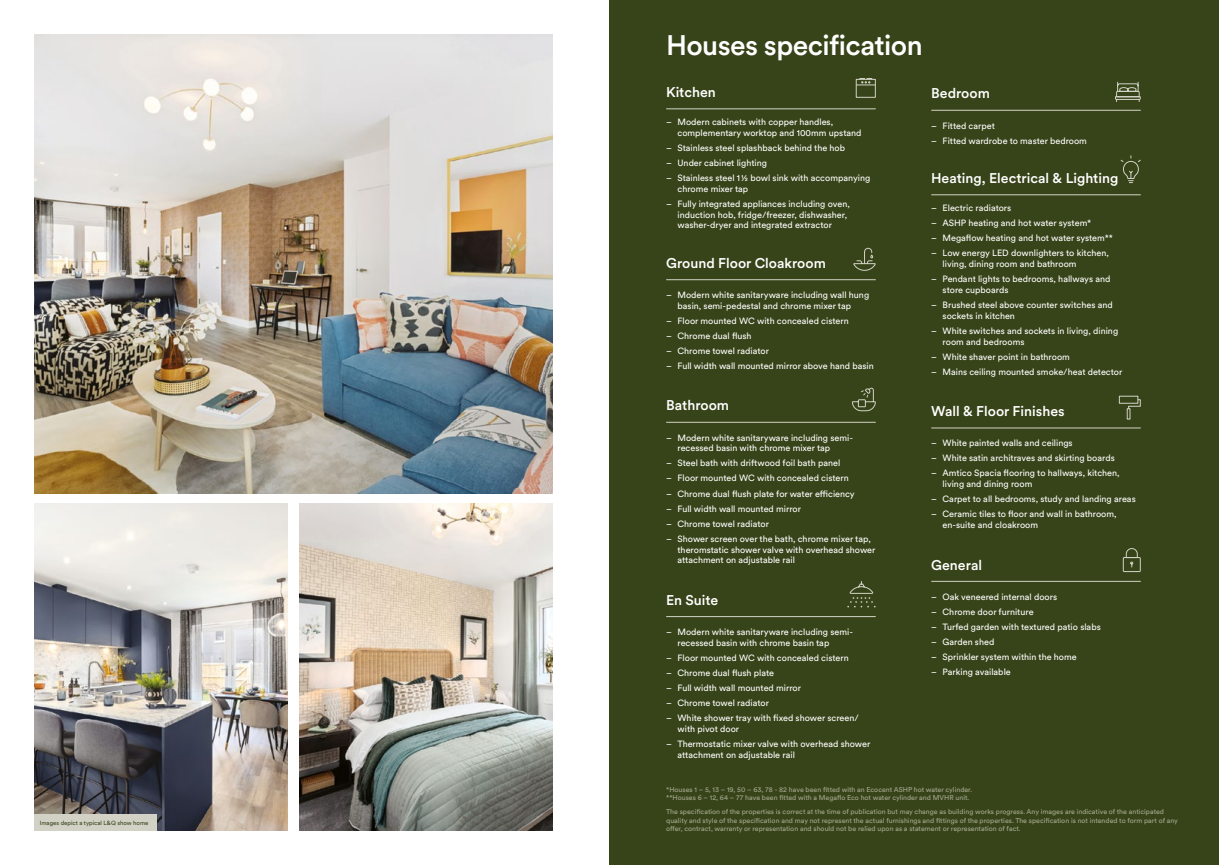
<style>
.page{position:relative;width:1219px;height:865px;background:#fff}
.page>*{position:absolute;margin:0;border:0;box-sizing:border-box;transform-origin:0 0}
.t1{font:500 28px "Circular XX";letter-spacing:-.02em;color:#fff}
.t2{font:500 14px "Circular XX";color:#fff}
.t3{font:9px/10.8px "Circular XX";color:#fff}
.t4{font:7px/8.4px "Circular XX";color:#a5a990}
.t5{font:6px "Circular XX";color:#374419}
</style>
<div class="page">
<div style="left:609px;top:0;width:610px;height:865px;background:#374419"></div>
<img style="left:34px;top:34px;width:519px;height:460px">
<img style="left:34px;top:503px;width:254px;height:328px">
<img style="left:299px;top:503px;width:254px;height:327px">
<div style="left:34px;top:814px;width:123px;height:17px;background:#d1d2c5"></div>
<hr style="left:666px;top:108px;width:210px;height:1px;background:#d1d2c5">
<hr style="left:666px;top:279px;width:210px;height:1px;background:#d1d2c5">
<hr style="left:666px;top:422px;width:210px;height:1px;background:#d1d2c5">
<hr style="left:666px;top:616px;width:210px;height:1px;background:#d1d2c5">
<hr style="left:931px;top:110px;width:210px;height:1px;background:#d1d2c5">
<hr style="left:931px;top:194px;width:210px;height:1px;background:#d1d2c5">
<hr style="left:931px;top:427px;width:210px;height:1px;background:#d1d2c5">
<hr style="left:931px;top:581px;width:210px;height:1px;background:#d1d2c5">
<svg style="left:1120px;top:156px;width:21px;height:27px"></svg>
<div style="left:1119px;top:396px;width:19px;height:8px;border:1px solid #d1d2c5"></div>
<svg style="left:1127px;top:399px;width:14px;height:20px"></svg>
<div style="left:856px;top:79px;width:20px;height:19px;border:1px solid #d1d2c5"></div>
<svg style="left:856px;top:78px;width:20px;height:7px"></svg>
<svg style="left:847px;top:581px;width:29px;height:27px"></svg>
<svg style="left:851px;top:387px;width:25px;height:25px"></svg>
<svg style="left:1122px;top:548px;width:19px;height:24px"></svg>
<svg style="left:1115px;top:81px;width:26px;height:21px"></svg>
<svg style="left:853px;top:247px;width:23px;height:24px"></svg>
<p class="t5" style="left:40px;top:819px;width:110px">Images depict a typical L&amp;Q show home</p>
<h1 class="t1" style="left:666px;top:26px;width:258px">Houses specification</h1>
<h2 class="t2" style="left:666px;top:82px;width:51px">Kitchen</h2>
<p class="t3" style="left:677px;top:116px;width:185px;text-indent:-11px">– Modern cabinets with copper handles, complementary worktop and 100mm upstand</p>
<p class="t3" style="left:666px;top:142px;width:181px">– Stainless steel splashback behind the hob</p>
<p class="t3" style="left:666px;top:157px;width:102px">– Under cabinet lighting</p>
<p class="t3" style="left:677px;top:172px;width:194px;text-indent:-11px">– Stainless steel 1½ bowl sink with accompanying chrome mixer tap</p>
<p class="t3" style="left:677px;top:198px;width:174px;text-indent:-11px">– Fully integrated appliances including oven, induction hob, fridge/freezer, dishwasher, washer-dryer and integrated extractor</p>
<h2 class="t2" style="left:666px;top:253px;width:161px">Ground Floor Cloakroom</h2>
<p class="t3" style="left:677px;top:289px;width:193px;text-indent:-11px">– Modern white sanitaryware including wall hung basin, semi-pedestal and chrome mixer tap</p>
<p class="t3" style="left:666px;top:315px;width:184px">– Floor mounted WC with concealed cistern</p>
<p class="t3" style="left:666px;top:330px;width:87px">– Chrome dual flush</p>
<p class="t3" style="left:666px;top:345px;width:104px">– Chrome towel radiator</p>
<p class="t3" style="left:666px;top:360px;width:209px">– Full width wall mounted mirror above hand basin</p>
<h2 class="t2" style="left:666px;top:396px;width:64px">Bathroom</h2>
<p class="t3" style="left:677px;top:431px;width:177px;text-indent:-11px">– Modern white sanitaryware including semi&shy;recessed basin with chrome mixer tap</p>
<p class="t3" style="left:666px;top:457px;width:176px">– Steel bath with driftwood foil bath panel</p>
<p class="t3" style="left:666px;top:472px;width:184px">– Floor mounted WC with concealed cistern</p>
<p class="t3" style="left:666px;top:487px;width:190px">– Chrome dual flush plate for water efficiency</p>
<p class="t3" style="left:666px;top:502px;width:136px">– Full width wall mounted mirror</p>
<p class="t3" style="left:666px;top:517px;width:104px">– Chrome towel radiator</p>
<p class="t3" style="left:677px;top:532px;width:199px;text-indent:-11px">– Shower screen over the bath, chrome mixer tap, theromstatic shower valve with overhead shower attachment on adjustable rail</p>
<h2 class="t2" style="left:666px;top:590px;width:54px">En Suite</h2>
<p class="t3" style="left:677px;top:626px;width:177px;text-indent:-11px">– Modern white sanitaryware including semi&shy;recessed basin with chrome basin tap</p>
<p class="t3" style="left:666px;top:651px;width:184px">– Floor mounted WC with concealed cistern</p>
<p class="t3" style="left:666px;top:666px;width:109px">– Chrome dual flush plate</p>
<p class="t3" style="left:666px;top:682px;width:136px">– Full width wall mounted mirror</p>
<p class="t3" style="left:666px;top:697px;width:104px">– Chrome towel radiator</p>
<p class="t3" style="left:677px;top:712px;width:183px;text-indent:-11px">– White shower tray with fixed shower screen/ with pivot door</p>
<p class="t3" style="left:677px;top:737px;width:194px;text-indent:-11px">– Thermostatic mixer valve with overhead shower attachment on adjustable rail</p>
<h2 class="t2" style="left:931px;top:84px;width:60px">Bedroom</h2>
<p class="t3" style="left:931px;top:120px;width:65px">– Fitted carpet</p>
<p class="t3" style="left:931px;top:135px;width:157px">– Fitted wardrobe to master bedroom</p>
<h2 class="t2" style="left:931px;top:168px;width:189px">Heating, Electrical &amp; Lighting</h2>
<p class="t3" style="left:931px;top:202px;width:82px">– Electric radiators</p>
<p class="t3" style="left:931px;top:217px;width:162px">– ASHP heating and hot water system*</p>
<p class="t3" style="left:931px;top:232px;width:183px">– Megaflow heating and hot water system**</p>
<p class="t3" style="left:943px;top:247px;width:168px;text-indent:-11px">– Low energy LED downlighters to kitchen, living, dining room and bathroom</p>
<p class="t3" style="left:943px;top:273px;width:169px;text-indent:-11px">– Pendant lights to bedrooms, hallways and store cupboards</p>
<p class="t3" style="left:943px;top:299px;width:172px;text-indent:-11px">– Brushed steel above counter switches and sockets in kitchen</p>
<p class="t3" style="left:943px;top:325px;width:177px;text-indent:-11px">– White switches and sockets in living, dining room and bedrooms</p>
<p class="t3" style="left:931px;top:351px;width:140px">– White shaver point in bathroom</p>
<p class="t3" style="left:931px;top:366px;width:193px">– Mains ceiling mounted smoke/heat detector</p>
<h2 class="t2" style="left:931px;top:401px;width:135px">Wall &amp; Floor Finishes</h2>
<p class="t3" style="left:931px;top:437px;width:143px">– White painted walls and ceilings</p>
<p class="t3" style="left:931px;top:452px;width:185px">– White satin architraves and skirting boards</p>
<p class="t3" style="left:943px;top:467px;width:179px;text-indent:-11px">– Amtico Spacia flooring to hallways, kitchen, living and dining room</p>
<p class="t3" style="left:931px;top:493px;width:206px">– Carpet to all bedrooms, study and landing areas</p>
<p class="t3" style="left:943px;top:508px;width:176px;text-indent:-11px">– Ceramic tiles to floor and wall in bathroom, en-suite and cloakroom</p>
<h2 class="t2" style="left:931px;top:555px;width:52px">General</h2>
<p class="t3" style="left:931px;top:590px;width:127px">– Oak veneered internal doors</p>
<p class="t3" style="left:931px;top:605px;width:104px">– Chrome door furniture</p>
<p class="t3" style="left:931px;top:620px;width:171px">– Turfed garden with textured patio slabs</p>
<p class="t3" style="left:931px;top:636px;width:65px">– Garden shed</p>
<p class="t3" style="left:931px;top:651px;width:147px">– Sprinkler system within the home</p>
<p class="t3" style="left:931px;top:666px;width:81px">– Parking available</p>
<p class="t4" style="left:666px;top:784px;width:308px">*Houses 1 – 5, 13 – 19, 50 – 63, 78 - 82 have been fitted with an Ecocent ASHP hot water cylinder. **Houses 6 – 12, 64 – 77 have been fitted with a Megaflo Eco hot water cylinder and MVHR unit.</p>
<p class="t4" style="left:666px;top:807px;width:513px">The specification of the properties is correct at the time of publication but may change as building works progress. Any images are indicative of the anticipated quality and style of the specification and may not represent the actual furnishings and fittings of the properties. The specification is not intended to form part of any offer, contract, warranty or representation and should not be relied upon as a statement or representation of fact.</p>
</div>
